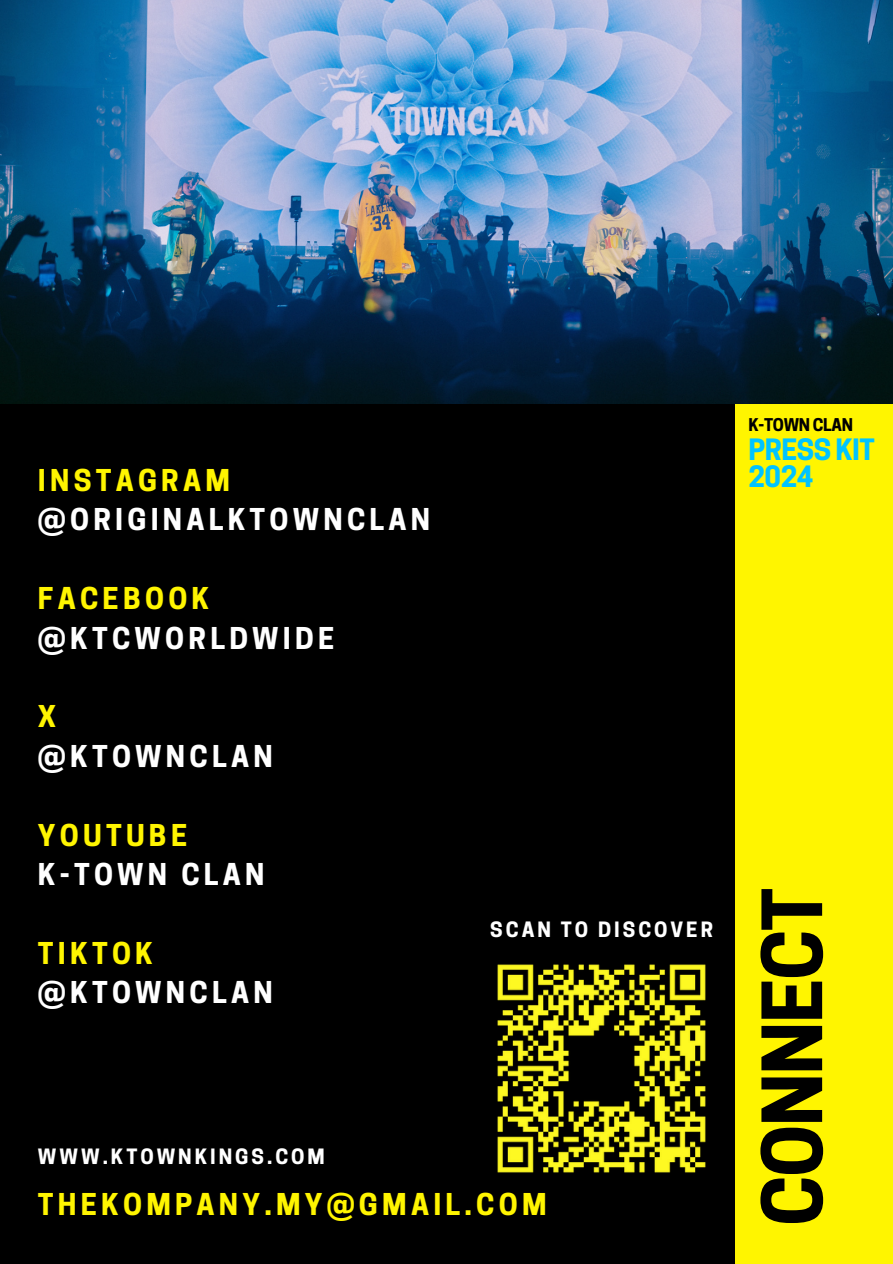
<style>
.page{position:relative;width:893px;height:1264px;background:#fff}
.page>*{position:absolute;margin:0;border:0;box-sizing:border-box;transform-origin:0 0}
.t1{font:700 77.7px "Cooper Hewitt";letter-spacing:-.02em;color:#000}
.t2{font:700 28.2px "Cooper Hewitt";letter-spacing:.15em;color:#fff}
.t3{font:700 28.2px "Cooper Hewitt";letter-spacing:.15em;color:#fff500}
.t4{font:700 27.6px "Cooper Hewitt";letter-spacing:-.02em;color:#00c3ff}
.t5{font:700 19.8px "Cooper Hewitt";letter-spacing:.15em;color:#fff}
.t6{font:700 16.5px "Cooper Hewitt";letter-spacing:-.02em;color:#000}
</style>
<div class="page">
<div style="left:0;top:0;width:892px;height:1263px;background:#fff500"></div>
<div style="left:0;top:404px;width:734px;height:859px;background:#000"></div>
<img style="left:0;top:0;width:892px;height:404px">
<img style="left:497px;top:964px;width:209px;height:209px">
<p class="t6" style="left:748px;top:419px;width:106px">K-TOWN CLAN</p>
<p class="t4" style="left:748px;top:439px;width:128px">PRESS KIT</p>
<p class="t3" style="left:38px;top:470px;width:193px">INSTAGRAM</p>
<p class="t4" style="left:748px;top:466px;width:66px">2024</p>
<p class="t2" style="left:38px;top:509px;width:393px">@ORIGINALKTOWNCLAN</p>
<p class="t3" style="left:38px;top:588px;width:173px">FACEBOOK</p>
<p class="t2" style="left:38px;top:627px;width:298px">@KTCWORLDWIDE</p>
<p class="t3" style="left:38px;top:706px;width:20px">X</p>
<p class="t2" style="left:38px;top:745px;width:236px">@KTOWNCLAN</p>
<p class="t3" style="left:38px;top:824px;width:151px">YOUTUBE</p>
<p class="t2" style="left:38px;top:863px;width:228px">K-TOWN CLAN</p>
<p class="t3" style="left:38px;top:942px;width:116px">TIKTOK</p>
<p class="t2" style="left:38px;top:982px;width:236px">@KTOWNCLAN</p>
<p class="t5" style="left:490px;top:922px;width:224px">SCAN TO DISCOVER</p>
<p class="t5" style="left:38px;top:1149px;width:288px">WWW.KTOWNKINGS.COM</p>
<p class="t3" style="left:38px;top:1194px;width:510px">THEKOMPANY.MY@GMAIL.COM</p>
<p class="t1" style="left:763px;top:1225px;width:340px;rotate:-90deg">CONNECT</p>
</div>
